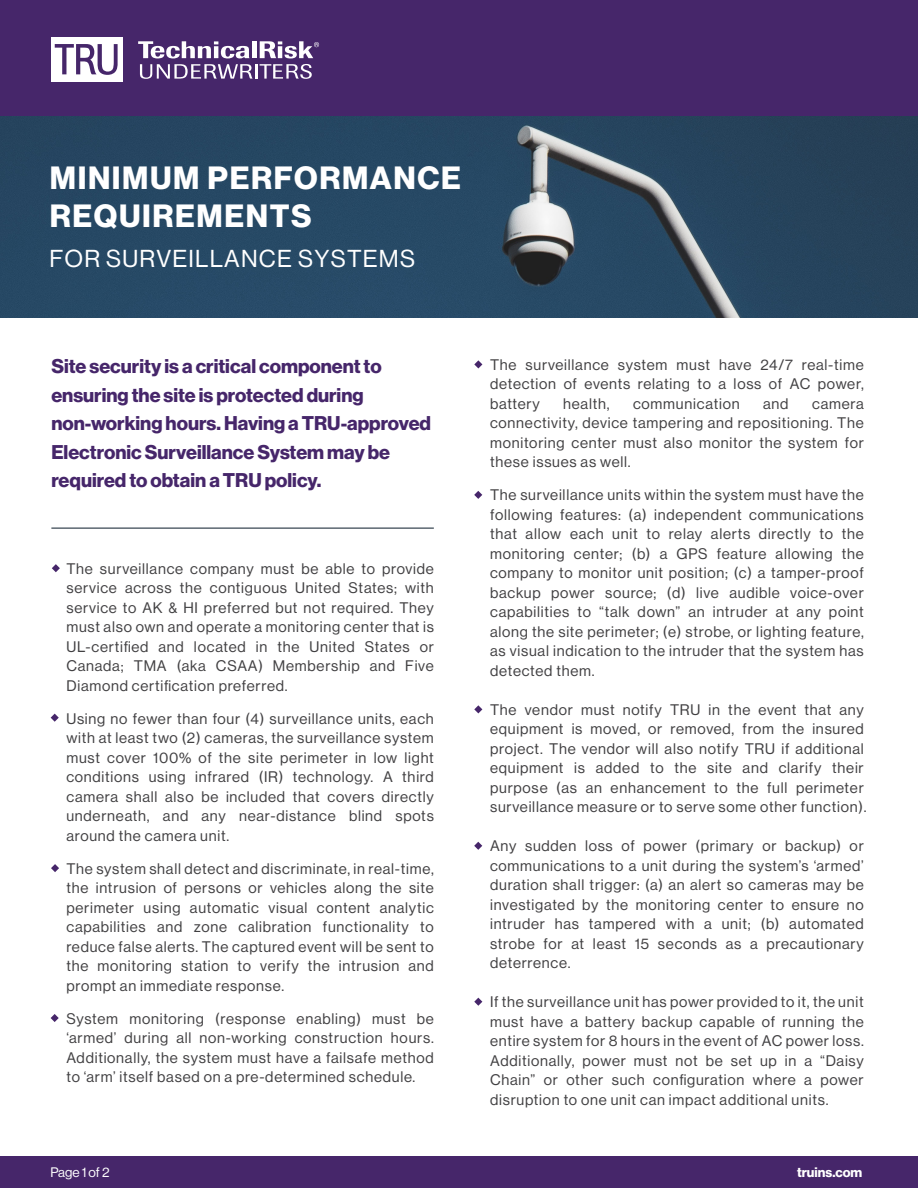
<style>
.page{position:relative;width:918px;height:1188px;background:#fff}
.page>*{position:absolute;margin:0;border:0;box-sizing:border-box;transform-origin:0 0}
.t1{font:31.5px/37.8px "N Haas Grotesk DS Pro 75 Bd";letter-spacing:.05em;color:#fff}
.t2{font:24px "N Haas Grotesk DS Pro 55 Rg";letter-spacing:.05em;color:#fff}
.t3{font:19.5px/28.5px "N Haas Grotesk DS Pro 75 Bd";color:#46266a}
.t4{font:15px/19.5px "N Haas Grotesk DS Pro 55 Rg";letter-spacing:.05em;color:#414042;text-align:justify}
.t5{font:13.5px "N Haas Grotesk DS Pro 75 Bd";color:#fff}
.t6{font:13.5px "N Haas Grotesk DS Pro 55 Rg";letter-spacing:-.005em;color:#fff}
</style>
<div class="page">
<img style="left:0;top:116px;width:918px;height:201px">
<div style="left:0;top:0;width:918px;height:116px;background:#46266a"></div>
<svg style="left:138px;top:41px;width:112px;height:17px"></svg>
<hr style="left:252px;top:41px;width:4px;height:17px;background:#fff">
<svg style="left:140px;top:64px;width:113px;height:15px"></svg>
<hr style="left:255px;top:64px;width:3px;height:15px;background:#fff">
<svg style="left:260px;top:64px;width:52px;height:15px"></svg>
<div style="left:51px;top:37px;width:72px;height:44px;background:#fff"></div>
<svg style="left:55px;top:44px;width:63px;height:31px"></svg>
<svg style="left:260px;top:41px;width:59px;height:17px"></svg>
<div style="left:0;top:1156px;width:918px;height:32px;background:#46266a"></div>
<hr style="left:51px;top:527px;width:383px;height:2px;background:#5b6670">
<svg style="left:51px;top:1014px;width:8px;height:8px"></svg>
<svg style="left:51px;top:864px;width:8px;height:8px"></svg>
<svg style="left:51px;top:714px;width:8px;height:8px"></svg>
<svg style="left:52px;top:564px;width:8px;height:8px"></svg>
<svg style="left:474px;top:842px;width:8px;height:8px"></svg>
<svg style="left:474px;top:705px;width:8px;height:8px"></svg>
<svg style="left:474px;top:491px;width:8px;height:8px"></svg>
<svg style="left:474px;top:360px;width:8px;height:8px"></svg>
<svg style="left:474px;top:998px;width:8px;height:8px"></svg>
<h1 class="t1" style="left:50px;top:159px;width:412px">MINIMUM PERFORMANCE<br>REQUIREMENTS</h1>
<h2 class="t2" style="left:49px;top:245px;width:367px">FOR SURVEILLANCE SYSTEMS</h2>
<h3 class="t3" style="left:51px;top:353px;width:381px">Site security is a critical component to ensuring the site is protected during non-working hours. Having a TRU-approved Electronic Surveillance System may be required to obtain a TRU policy.</h3>
<p class="t4" style="left:66px;top:559px;width:369px">The surveillance company must be able to provide service across the contiguous United States; with service to AK &amp; HI preferred but not required. They must also own and operate a monitoring center that is UL-certified and located in the United States or Canada; TMA (aka CSAA) Membership and Five Diamond certification preferred.</p>
<p class="t4" style="left:66px;top:709px;width:369px">Using no fewer than four (4) surveillance units, each with at least two (2) cameras, the surveillance system must cover 100% of the site perimeter in low light conditions using infrared (IR) technology. A third camera shall also be included that covers directly underneath, and any near-distance blind spots around the camera unit.</p>
<p class="t4" style="left:66px;top:859px;width:369px">The system shall detect and discriminate, in real-time, the intrusion of persons or vehicles along the site perimeter using automatic visual content analytic capabilities and zone calibration functionality to reduce false alerts. The captured event will be sent to the monitoring station to verify the intrusion and prompt an immediate response.</p>
<p class="t4" style="left:66px;top:1009px;width:369px">System monitoring (response enabling) must be ‘armed’ during all non-working construction hours.<br>Additionally, the system must have a failsafe method to ‘arm’ itself based on a pre-determined schedule.</p>
<p class="t4" style="left:490px;top:355px;width:375px">The surveillance system must have 24/7 real-time detection of events relating to a loss of AC power, battery</p>
<p class="t4" style="left:563px;top:394px;width:48px">health,</p>
<p class="t4" style="left:633px;top:394px;width:108px">communication</p>
<p class="t4" style="left:763px;top:394px;width:27px">and</p>
<p class="t4" style="left:490px;top:394px;width:375px;text-indent:322px">camera connectivity, device tampering and repositioning. The monitoring center must also monitor the system for these issues as well.</p>
<p class="t4" style="left:490px;top:485px;width:375px">The surveillance units within the system must have the following features: (a) independent communications that allow each unit to relay alerts directly to the monitoring center; (b) a GPS feature allowing the company to monitor unit position; (c) a tamper-proof backup power source; (d) live audible voice-over capabilities to “talk down” an intruder at any point along the site perimeter; (e) strobe, or lighting feature, as visual indication to the intruder that the system has detected them.</p>
<p class="t4" style="left:490px;top:700px;width:378px;text-align:left">The vendor must notify TRU in the event that any equipment is moved, or removed, from the insured project. The vendor will also notify TRU if additional equipment is added to the site and clarify their purpose (as an enhancement to the full perimeter surveillance measure or to serve some other function).</p>
<p class="t4" style="left:490px;top:836px;width:375px">Any sudden loss of power (primary or backup) or communications to a unit during the system’s ‘armed’ duration shall trigger: (a) an alert so cameras may be investigated by the monitoring center to ensure no intruder has tampered with a unit; (b) automated strobe for at least 15 seconds as a precautionary deterrence.</p>
<p class="t4" style="left:490px;top:992px;width:375px">If the surveillance unit has power provided to it, the unit must have a battery backup capable of running the entire system for 8 hours in the event of AC power loss.<br>Additionally, power must not be set up in a “Daisy Chain” or other such configuration where a power disruption to one unit can impact additional units.</p>
<p class="t6" style="left:50px;top:1165px;width:61px">Page 1 of 2</p>
<p class="t5" style="left:797px;top:1165px;width:67px">truins.com</p>
</div>
